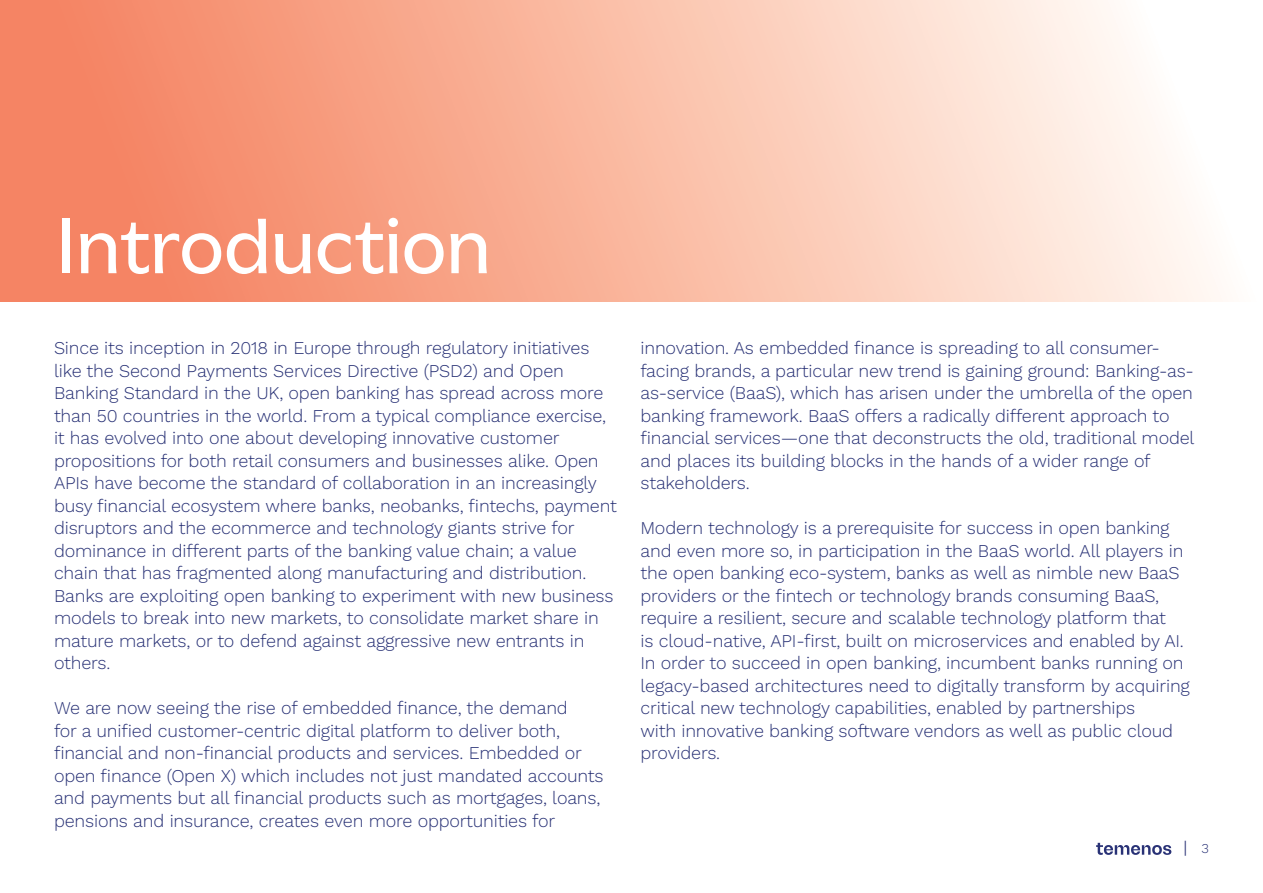
<style>
.page{position:relative;width:1263px;height:893px;background:#fff}
.page>*{position:absolute;margin:0;border:0;box-sizing:border-box;transform-origin:0 0}
.t1{font:500 82.5px "Utile";letter-spacing:-.015em;color:#fff}
.t2{font:18px/22.5px "Work Sans";letter-spacing:-.01em;color:#293276}
.t3{font:15px "Minion Pro";color:#293276}
.s1{font-family:"Work Sans";font-size:13.5px}
</style>
<div class="page">
<svg style="left:1096px;top:843px;width:75px;height:12px"></svg>
<div style="left:0;top:0;width:1263px;height:301px;background:linear-gradient(to right,#f47953,#fffffc)"></div>
<h1 class="t1" style="left:55px;top:181px;width:438px">Introduction</h1>
<p class="t2" style="left:54px;top:336px;width:564px">Since its inception in 2018 in Europe through regulatory initiatives like the Second Payments Services Directive (PSD2) and Open Banking Standard in the UK, open banking has spread across more than 50 countries in the world. From a typical compliance exercise, it has evolved into one about developing innovative customer propositions for both retail consumers and businesses alike. Open APIs have become the standard of collaboration in an increasingly busy financial ecosystem where banks, neobanks, fintechs, payment disruptors and the ecommerce and technology giants strive for dominance in different parts of the banking value chain; a value chain that has fragmented along manufacturing and distribution.<br>Banks are exploiting open banking to experiment with new business models to break into new markets, to consolidate market share in mature markets, or to defend against aggressive new entrants in others.</p>
<p class="t2" style="left:54px;top:696px;width:551px">We are now seeing the rise of embedded finance, the demand<br>for a unified customer-centric digital platform to deliver both, financial and non-financial products and services. Embedded or open finance (Open X) which includes not just mandated accounts and payments but all financial products such as mortgages, loans, pensions and insurance, creates even more opportunities for</p>
<p class="t2" style="left:640px;top:336px;width:555px">innovation. As embedded finance is spreading to all consumer&shy;facing brands, a particular new trend is gaining ground: Banking-as&shy;as-service (BaaS), which has arisen under the umbrella of the open banking framework. BaaS offers a radically different approach to financial services—one that deconstructs the old, traditional model and places its building blocks in the hands of a wider range of stakeholders.</p>
<p class="t2" style="left:640px;top:516px;width:551px">Modern technology is a prerequisite for success in open banking and even more so, in participation in the BaaS world. All players in the open banking eco-system, banks as well as nimble new BaaS providers or the fintech or technology brands consuming BaaS, require a resilient, secure and scalable technology platform that<br>is cloud-native, API-first, built on microservices and enabled by AI.<br>In order to succeed in open banking, incumbent banks running on legacy-based architectures need to digitally transform by acquiring critical new technology capabilities, enabled by partnerships<br>with innovative banking software vendors as well as public cloud providers.</p>
<p class="t3" style="left:1183px;top:837px;width:27px">| <span class="s1">3</span></p>
</div>
